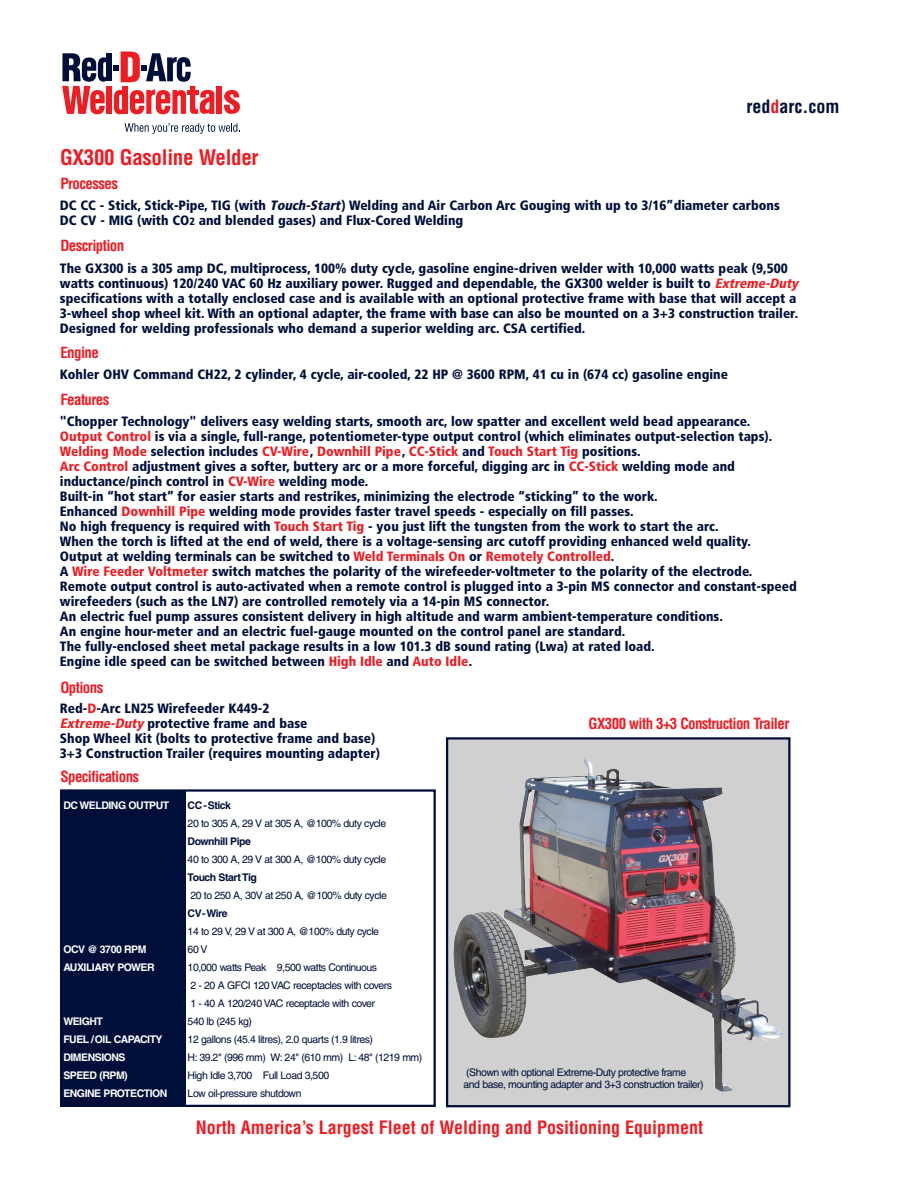
<style>
.page{position:relative;width:918px;height:1188px;background:#fff}
.page>*{position:absolute;margin:0;border:0;box-sizing:border-box;transform-origin:0 0}
.t1{font:700 condensed 21px "Helvetica";letter-spacing:-.015em;color:#ee1d23}
.t2{font:700 condensed 18px "Helvetica";color:#ee1d23}
.t3{font:700 condensed 18px "Helvetica";color:#000f3a}
.t4{font:700 condensed 15px "Helvetica";letter-spacing:-.04em;color:#ee1d23}
.t5{font:900 condensed 13.5px/15px "Frutiger";color:#000f3a}
.t6{font:10.5px/18px "Helvetica";letter-spacing:-.045em;color:#000f3a}
.t7{font:700 10.5px/18px "Helvetica";letter-spacing:-.045em;color:#fff}
.t8{font:700 10.5px "Helvetica";letter-spacing:-.045em;color:#000f3a}
.s1{color:#ee1d23}
.s2{font-style:italic}
.s3{font-size:10.5px}
.s4{font-style:italic;color:#ee1d23}
</style>
<div class="page">
<div style="left:448px;top:740px;width:340px;height:365px;background:#d0d0d0"></div>
<img style="left:453px;top:757px;width:330px;height:335px">
<div style="left:446px;top:737px;width:344px;height:370px;border:2px solid #000f3a"></div>
<div style="left:60px;top:789px;width:376px;height:318px;border:2px solid #000f3a"></div>
<div style="left:60px;top:791px;width:125px;height:315px;background:#000f3a"></div>
<div style="left:217px;top:86px;width:5px;height:28px;background:#ee1d23"></div>
<svg style="left:224px;top:90px;width:16px;height:24px"></svg>
<svg style="left:62px;top:52px;width:152px;height:63px"></svg>
<svg style="left:125px;top:123px;width:115px;height:11px"></svg>
<h1 class="t1" style="left:60px;top:150px;width:200px">GX300 Gasoline Welder</h1>
<p class="t4" style="left:60px;top:178px;width:59px">Processes</p>
<h2 class="t3" style="left:747px;top:100px;width:94px">red<span class="s1">d</span>arc.com</h2>
<p class="t5" style="left:60px;top:198px;width:721px">DC CC - Stick, Stick-Pipe, TIG (with <span class="s2">Touch-Start</span>) Welding and Air Carbon Arc Gouging with up to 3/16”diameter carbons<br>DC CV - MIG (with CO<span class="s3">2</span> and blended gases) and Flux-Cored Welding</p>
<p class="t5" style="left:60px;top:262px;width:740px">The GX300 is a 305 amp DC, multiprocess, 100% duty cycle, gasoline engine-driven welder with 10,000 watts peak (9,500 watts continuous) 120/240 VAC 60 Hz auxiliary power. Rugged and dependable, the GX300 welder is built to <span class="s4">Extreme-Duty </span>specifications with a totally enclosed case and is available with an optional protective frame with base that will accept a 3-wheel shop wheel kit. With an optional adapter, the frame with base can also be mounted on a 3+3 construction trailer.<br>Designed for welding professionals who demand a superior welding arc. CSA certified.</p>
<p class="t4" style="left:60px;top:240px;width:65px">Description</p>
<p class="t4" style="left:60px;top:347px;width:40px">Engine</p>
<p class="t5" style="left:60px;top:368px;width:669px">Kohler OHV Command CH22, 2 cylinder, 4 cycle, air-cooled, 22 HP @ 3600 RPM, 41 cu in (674 cc) gasoline engine</p>
<p class="t4" style="left:60px;top:394px;width:51px">Features</p>
<p class="t5" style="left:60px;top:415px;width:738px">"Chopper Technology" delivers easy welding starts, smooth arc, low spatter and excellent weld bead appearance.<br><span class="s1">Output Control</span> is via a single, full-range, potentiometer-type output control (which eliminates output-selection taps).<br><span class="s1">Welding Mode</span> selection includes <span class="s1">CV-Wire</span>, <span class="s1">Downhill Pipe</span>, <span class="s1">CC-Stick</span> and <span class="s1">Touch Start Tig</span> positions.<br><span class="s1">Arc Control</span> adjustment gives a softer, buttery arc or a more forceful, digging arc in <span class="s1">CC-Stick</span> welding mode and inductance/pinch control in <span class="s1">CV-Wire</span> welding mode.<br>Built-in “hot start” for easier starts and restrikes, minimizing the electrode “sticking” to the work.<br>Enhanced <span class="s1">Downhill Pipe</span> welding mode provides faster travel speeds - especially on fill passes.<br>No high frequency is required with <span class="s1">Touch Start Tig</span> - you just lift the tungsten from the work to start the arc.<br>When the torch is lifted at the end of weld, there is a voltage-sensing arc cutoff providing enhanced weld quality.<br>Output at welding terminals can be switched to <span class="s1">Weld Terminals On</span> or <span class="s1">Remotely Controlled</span>.<br>A <span class="s1">Wire Feeder Voltmeter</span> switch matches the polarity of the wirefeeder-voltmeter to the polarity of the electrode.<br>Remote output control is auto-activated when a remote control is plugged into a 3-pin MS connector and constant-speed wirefeeders (such as the LN7) are controlled remotely via a 14-pin MS connector.<br>An electric fuel pump assures consistent delivery in high altitude and warm ambient-temperature conditions.<br>An engine hour-meter and an electric fuel-gauge mounted on the control panel are standard.<br>The fully-enclosed sheet metal package results in a low 101.3 dB sound rating (Lwa) at rated load.<br>Engine idle speed can be switched between <span class="s1">High Idle</span> and <span class="s1">Auto Idle</span>.</p>
<p class="t4" style="left:60px;top:681px;width:45px">Options</p>
<p class="t5" style="left:60px;top:702px;width:321px">Red-<span class="s1">D</span>-Arc LN25 Wirefeeder K449-2<br><span class="s4">Extreme-Duty</span> protective frame and base<br>Shop Wheel Kit (bolts to protective frame and base)<br>3+3 Construction Trailer (requires mounting adapter)</p>
<p class="t4" style="left:60px;top:771px;width:80px">Specifications</p>
<p class="t4" style="left:589px;top:718px;width:202px">GX300 with 3+3 Construction Trailer</p>
<p class="t7" style="left:63px;top:797px;width:108px">DC WELDING OUTPUT</p>
<p class="t7" style="left:63px;top:941px;width:93px">OCV @ 3700 RPM<br>AUXILIARY POWER</p>
<p class="t7" style="left:63px;top:1013px;width:106px">WEIGHT<br>FUEL /OIL CAPACITY<br>DIMENSIONS<br>SPEED (RPM)<br>ENGINE PROTECTION</p>
<p class="t8" style="left:188px;top:801px;width:45px">CC -Stick</p>
<p class="t6" style="left:188px;top:815px;width:200px">20 to 305 A, 29 V at 305 A, @100% duty cycle</p>
<p class="t8" style="left:188px;top:837px;width:65px">Downhill Pipe</p>
<p class="t6" style="left:188px;top:851px;width:200px">40 to 300 A, 29 V at 300 A, @100% duty cycle</p>
<p class="t8" style="left:188px;top:873px;width:71px">Touch Start Tig</p>
<p class="t6" style="left:190px;top:887px;width:198px">20 to 250 A, 30V at 250 A, @100% duty cycle</p>
<p class="t8" style="left:188px;top:909px;width:42px">CV-Wire</p>
<p class="t6" style="left:188px;top:923px;width:236px">14 to 29 V, 29 V at 300 A, @100% duty cycle<br>60 V<br>10,000 watts Peak 9,500 watts Continuous<br>2 - 20 A GFCI 120 VAC receptacles with covers<br>1 - 40 A 120/240 VAC receptacle with cover<br>540 lb (245 kg)<br>12 gallons (45.4 litres), 2.0 quarts (1.9 litres)<br>H: 39.2" (996 mm) W: 24" (610 mm) L: 48" (1219 mm)<br>High Idle 3,700 Full Load 3,500<br>Low oil-pressure shutdown</p>
<p class="t6" style="left:463px;top:1067px;width:242px;line-height:12px">(Shown with optional Extreme-Duty protective frame<br>and base, mounting adapter and 3+3 construction trailer)</p>
<h2 class="t2" style="left:196px;top:1121px;width:509px">North America’s Largest Fleet of Welding and Positioning Equipment</h2>
</div>
